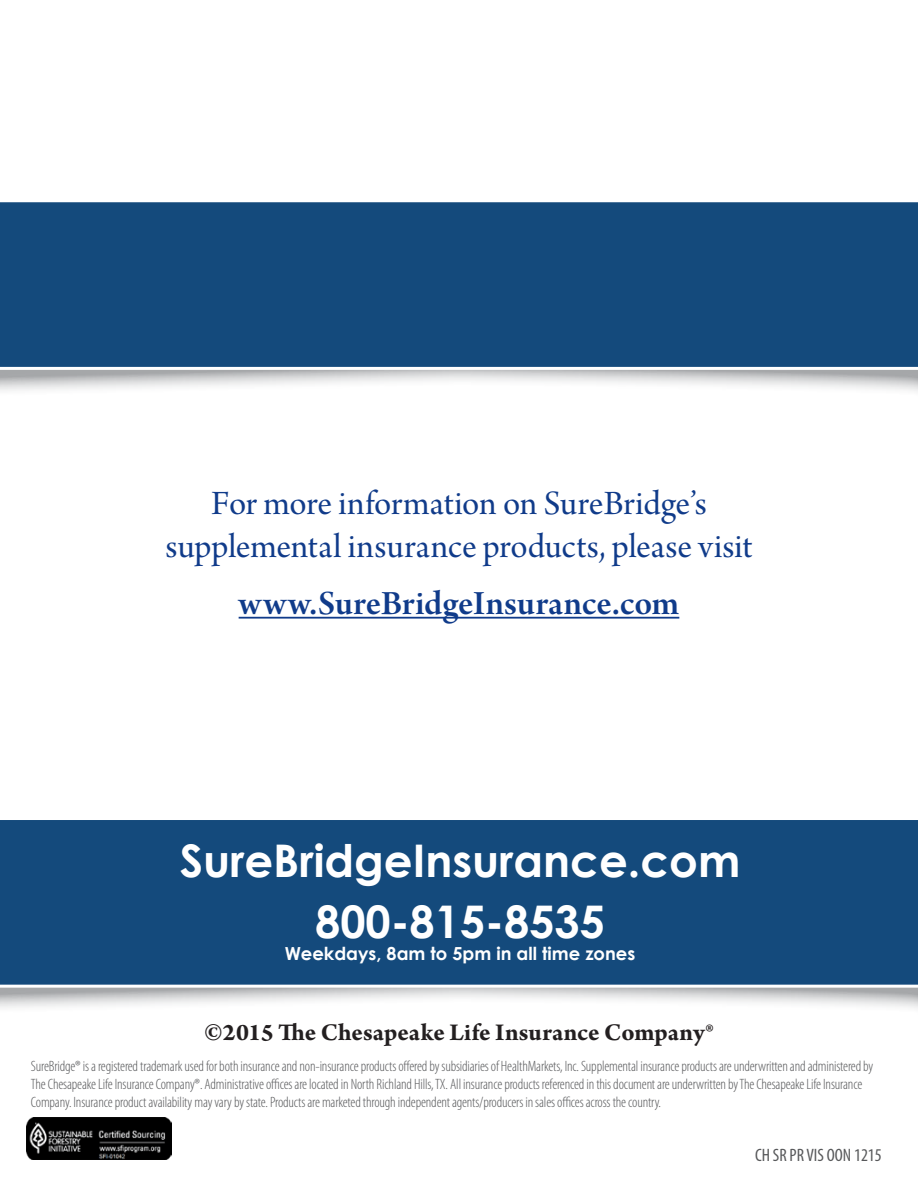
<style>
.page{position:relative;width:918px;height:1188px;background:#fff}
.page>*{position:absolute;margin:0;border:0;box-sizing:border-box;transform-origin:0 0}
.t1{font:700 45px "Century Gothic";color:#fff}
.Body_Text{font:36px/43.2px "Arno Pro Subhead";letter-spacing:-.005em;color:#103b8a;text-align:center}
.Body_Text-2{font:36px "Arno Pro Smbd Subhead";color:#103b8a}
.Body_Text-3{font:700 25.5px "Arno Pro";letter-spacing:.005em;color:#231f20}
.t2{font:700 18px "Century Gothic";color:#fff}
.t3{font:condensed 18px "Myriad Pro";color:#57585a}
.t4{font:300 condensed 15px/18px "Myriad Pro";letter-spacing:-.01em;color:#57585a}
</style>
<div class="page">
<hr style="left:239px;top:617px;width:440px;height:2px;background:#103b8a">
<svg style="left:0;top:988px;width:918px;height:20px"></svg>
<div style="left:0;top:820px;width:918px;height:168px;background:#144a7c"></div>
<svg style="left:0;top:370px;width:918px;height:21px"></svg>
<div style="left:0;top:202px;width:918px;height:165px;background:#144a7c"></div>
<img style="left:27px;top:1118px;width:145px;height:42px">
<p class="Body_Text" style="left:166px;top:484px;width:588px">For more information on SureBridge’s supplemental insurance products, please visit</p>
<p class="Body_Text-2" style="left:239px;top:583px;width:442px">www.SureBridgeInsurance.com</p>
<p class="t1" style="left:180px;top:827px;width:562px">SureBridgeInsurance.com</p>
<p class="t1" style="left:315px;top:887px;width:291px">800-815-8535</p>
<p class="t2" style="left:285px;top:939px;width:352px">Weekdays, 8am to 5pm in all time zones</p>
<p class="Body_Text-3" style="left:204px;top:1017px;width:511px">©2015 The Chesapeake Life Insurance Company®</p>
<p class="t4" style="left:31px;top:1058px;width:844px">SureBridge® is a registered trademark used for both insurance and non-insurance products offered by subsidiaries of HealthMarkets, Inc. Supplemental insurance products are underwritten and administered by<br>The Chesapeake Life Insurance Company®. Administrative offices are located in North Richland Hills, TX. All insurance products referenced in this document are underwritten by The Chesapeake Life Insurance<br>Company. Insurance product availability may vary by state. Products are marketed through independent agents/producers in sales offices across the country.</p>
<p class="t3" style="left:755px;top:1144px;width:128px">CH SR PR VIS OON 1215</p>
</div>
